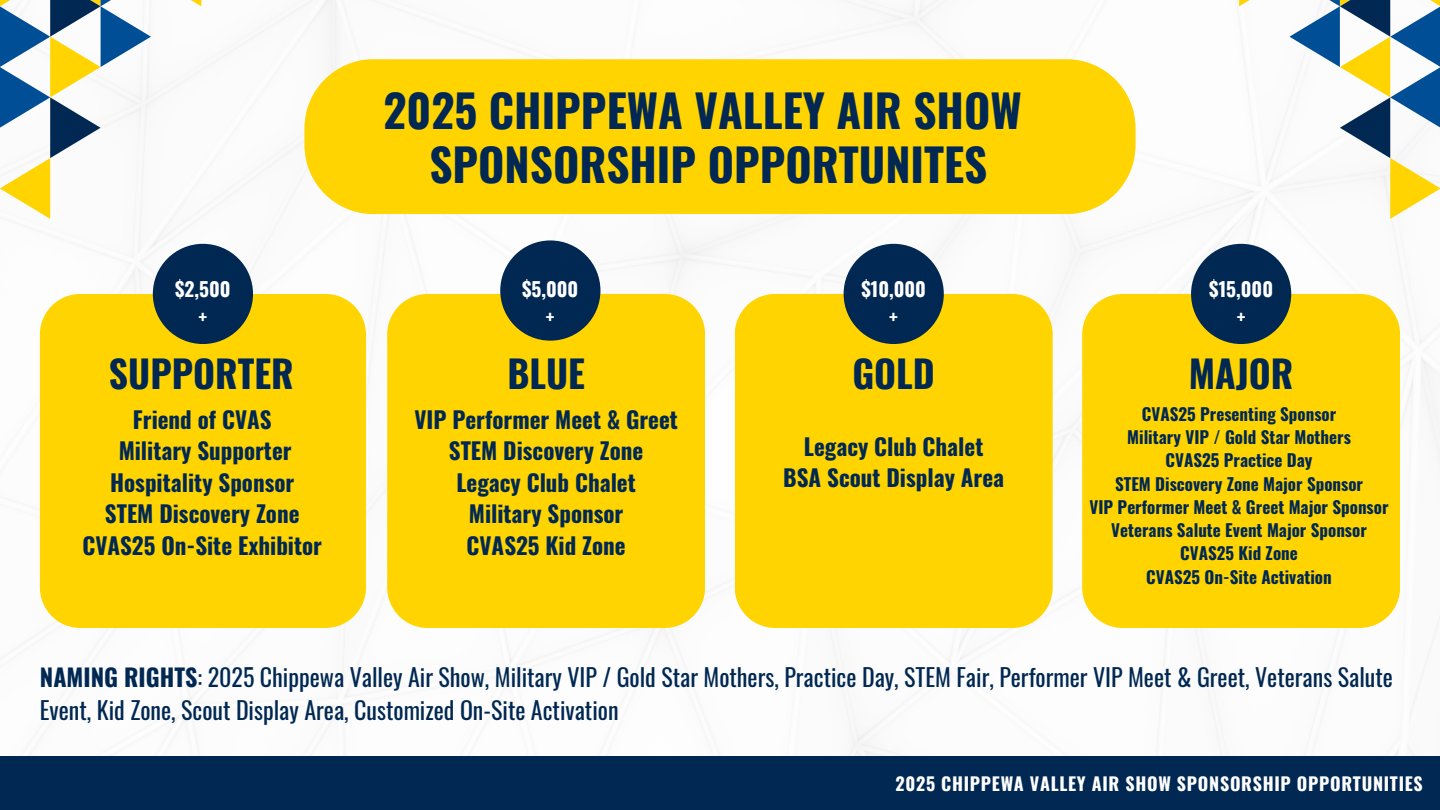
<style>
.page{position:relative;width:1440px;height:810px;background:#fff}
.page>*{position:absolute;margin:0;border:0;box-sizing:border-box;transform-origin:0 0}
.t1{font:700 45px/54px "Oswald";color:#002852;text-align:center}
.t2{font:700 37.6px "Oswald";color:#002852}
.t3{font:24px/33px "Oswald";color:#002852}
.t4{font:700 23px/31.5px "Oswald";color:#002852;text-align:center}
.t5{font:700 19.5px/27.3px "Oswald";color:#fff;text-align:center}
.t6{font:700 18px "Oswald";letter-spacing:.04em;color:#fff}
.t7{font:700 17px "Oswald";color:#002852}
.s1{font-weight:700}
</style>
<div class="page">
<img style="left:0;top:0;width:1440px;height:756px">
<div style="left:387px;top:294px;width:318px;height:334px;background:#ffd400"></div>
<div style="left:40px;top:294px;width:326px;height:334px;background:#ffd400"></div>
<div style="left:153px;top:244px;width:100px;height:100px;background:#002852;border-radius:50%"></div>
<div style="left:500px;top:240px;width:100px;height:101px;background:#002852;border-radius:50%"></div>
<div style="left:735px;top:294px;width:318px;height:334px;background:#ffd400"></div>
<div style="left:844px;top:244px;width:100px;height:100px;background:#002852;border-radius:50%"></div>
<div style="left:1082px;top:294px;width:318px;height:334px;background:#ffd400"></div>
<div style="left:1191px;top:244px;width:100px;height:100px;background:#002852;border-radius:50%"></div>
<svg style="left:0;top:0;width:201px;height:219px"></svg>
<svg style="left:1239px;top:0;width:201px;height:219px"></svg>
<div style="left:0;top:756px;width:1440px;height:54px;background:#002852"></div>
<div style="left:304px;top:59px;width:832px;height:155px;background:#ffd400;border-radius:69px"></div>
<p class="t5" style="left:175px;top:275px;width:57px">$2,500 +</p>
<p class="t2" style="left:109px;top:344px;width:186px">SUPPORTER</p>
<p class="t1" style="left:384px;top:82px;width:640px">2025 CHIPPEWA VALLEY AIR SHOW<br>SPONSORSHIP OPPORTUNITES</p>
<h5 class="t5" style="left:522px;top:275px;width:58px">$5,000 +</h5>
<h5 class="t5" style="left:861px;top:275px;width:66px">$10,000 +</h5>
<h5 class="t5" style="left:1209px;top:275px;width:65px">$15,000 +</h5>
<p class="t2" style="left:507px;top:344px;width:79px">BLUE</p>
<h1 class="t2" style="left:852px;top:344px;width:84px">GOLD</h1>
<h5 class="t2" style="left:1189px;top:344px;width:106px">MAJOR</h5>
<h3 class="t4" style="left:82px;top:403px;width:241px">Friend of CVAS<br>Military Supporter<br>Hospitality Sponsor<br>STEM Discovery Zone<br>CVAS25 On-Site Exhibitor</h3>
<h2 class="t4" style="left:414px;top:403px;width:265px">VIP Performer Meet &amp; Greet<br>STEM Discovery Zone<br>Legacy Club Chalet<br>Military Sponsor<br>CVAS25 Kid Zone</h2>
<h3 class="t4" style="left:783px;top:430px;width:222px">Legacy Club Chalet<br>BSA Scout Display Area</h3>
<h2 class="t7" style="left:1142px;top:400px;width:196px">CVAS25 Presenting Sponsor</h2>
<h3 class="t7" style="left:1127px;top:424px;width:225px">Military VIP / Gold Star Mothers</h3>
<h2 class="t7" style="left:1166px;top:447px;width:149px">CVAS25 Practice Day</h2>
<p class="t7" style="left:1115px;top:470px;width:250px">STEM Discovery Zone Major Sponsor</p>
<p class="t7" style="left:1090px;top:493px;width:301px">VIP Performer Meet &amp; Greet Major Sponsor</p>
<p class="t7" style="left:1111px;top:517px;width:257px">Veterans Salute Event Major Sponsor</p>
<p class="t7" style="left:1180px;top:540px;width:119px">CVAS25 Kid Zone</p>
<p class="t7" style="left:1146px;top:563px;width:187px">CVAS25 On-Site Activation</p>
<h2 class="t3" style="left:40px;top:660px;width:1355px"><span class="s1">NAMING RIGHTS</span>: 2025 Chippewa Valley Air Show, Military VIP / Gold Star Mothers, Practice Day, STEM Fair, Performer VIP Meet &amp; Greet, Veterans Salute<br>Event, Kid Zone, Scout Display Area, Customized On-Site Activation</h2>
<p class="t6" style="left:895px;top:769px;width:529px">2025 CHIPPEWA VALLEY AIR SHOW SPONSORSHIP OPPORTUNITIES</p>
</div>
